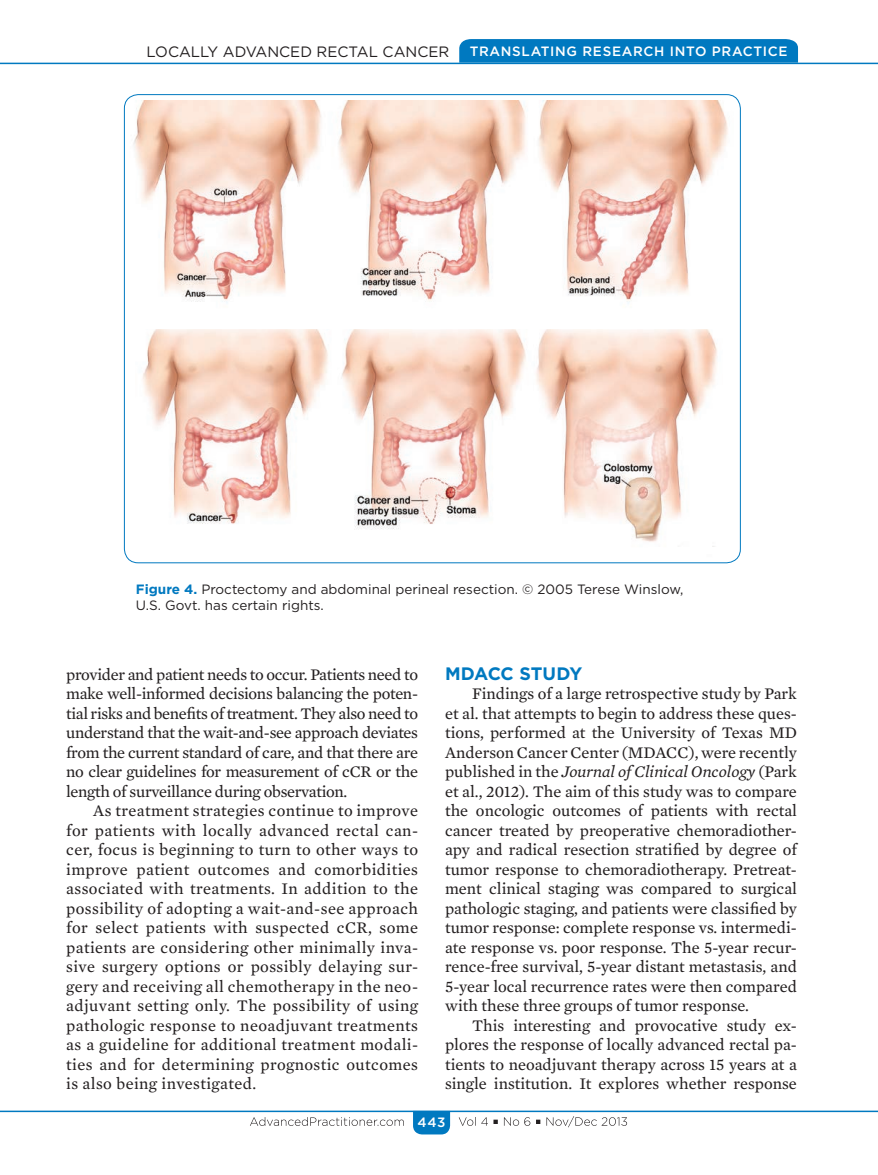
<style>
.page{position:relative;width:878px;height:1175px;background:#fff}
.page>*{position:absolute;margin:0;border:0;box-sizing:border-box;transform-origin:0 0}
.Subhead_1{font:700 18px "Gotham";letter-spacing:-.01em;color:#0079c0}
.Body_txt{font:16.5px/19.5px "Mercury Text G2";color:#231f20;text-align:justify}
.t1{font:15px "Gotham";color:#231f20}
.Figure_Title{font:13.5px/16.2px "Gotham";color:#231f20}
.t2{font:500 13.5px "Gotham";letter-spacing:.05em;color:#fff}
.s1{font-weight:700;color:#0079c0}
.s2{font-style:italic}
</style>
<div class="page">
<hr style="left:0;top:1110px;width:878px;height:2px;background:#0079c0">
<svg style="left:413px;top:1110px;width:37px;height:24px"></svg>
<svg style="left:250px;top:1117px;width:154px;height:9px"></svg>
<svg style="left:458px;top:1116px;width:169px;height:11px"></svg>
<hr style="left:0;top:63px;width:878px;height:1px;background:#0079c0">
<svg style="left:459px;top:39px;width:339px;height:24px;background:#047bc1"></svg>
<img style="left:142px;top:329px;width:575px;height:218px">
<img style="left:124px;top:100px;width:604px;height:204px">
<p class="t1" style="left:147px;top:42px;width:304px">LOCALLY ADVANCED RECTAL CANCER</p>
<p class="t2" style="left:470px;top:42px;width:319px">TRANSLATING RESEARCH INTO PRACTICE</p>
<p class="Figure_Title" style="left:136px;top:580px;width:549px"><span class="s1">Figure 4.</span> Proctectomy and abdominal perineal resection. © 2005 Terese Winslow,<br>U.S. Govt. has certain rights.</p>
<p class="Body_txt" style="left:66px;top:663px;width:353px">provider and patient needs to occur. Patients need to make well-informed decisions balancing the poten&shy;tial risks and benefits of treatment. They also need to understand that the wait-and-see approach deviates from the current standard of care, and that there are no clear guidelines for measurement of cCR or the length of surveillance during observation.</p>
<p class="Body_txt" style="left:66px;top:800px;width:353px;text-indent:27px">As treatment strategies continue to improve for patients with locally advanced rectal can&shy;cer, focus is beginning to turn to other ways to improve patient outcomes and comorbidities associated with treatments. In addition to the possibility of adopting a wait-and-see approach for select patients with suspected cCR, some patients are considering other minimally inva&shy;sive surgery options or possibly delaying sur&shy;gery and receiving all chemotherapy in the neo&shy;adjuvant setting only. The possibility of using pathologic response to neoadjuvant treatments as a guideline for additional treatment modali&shy;ties and for determining prognostic outcomes is also being investigated.</p>
<p class="Subhead_1" style="left:445px;top:661px;width:139px">MDACC STUDY</p>
<p class="Body_txt" style="left:445px;top:683px;width:353px;text-indent:27px">Findings of a large retrospective study by Park et al. that attempts to begin to address these ques&shy;tions, performed at the University of Texas MD Anderson Cancer Center (MDACC), were recently published in the <span class="s2">Journal of Clinical Oncology</span> (Park et al., 2012). The aim of this study was to compare the oncologic outcomes of patients with rectal cancer treated by preoperative chemoradiother&shy;apy and radical resection stratified by degree of tumor response to chemoradiotherapy. Pretreat&shy;ment clinical staging was compared to surgical pathologic staging, and patients were classified by tumor response: complete response vs. intermedi&shy;ate response vs. poor response. The 5-year recur&shy;rence-free survival, 5-year distant metastasis, and 5-year local recurrence rates were then compared with these three groups of tumor response.</p>
<p class="Body_txt" style="left:445px;top:1014px;width:353px;text-indent:27px">This interesting and provocative study ex&shy;plores the response of locally advanced rectal pa&shy;tients to neoadjuvant therapy across 15 years at a single institution. It explores whether response</p>
<p class="t2" style="left:417px;top:1113px;width:30px">443</p>
</div>
